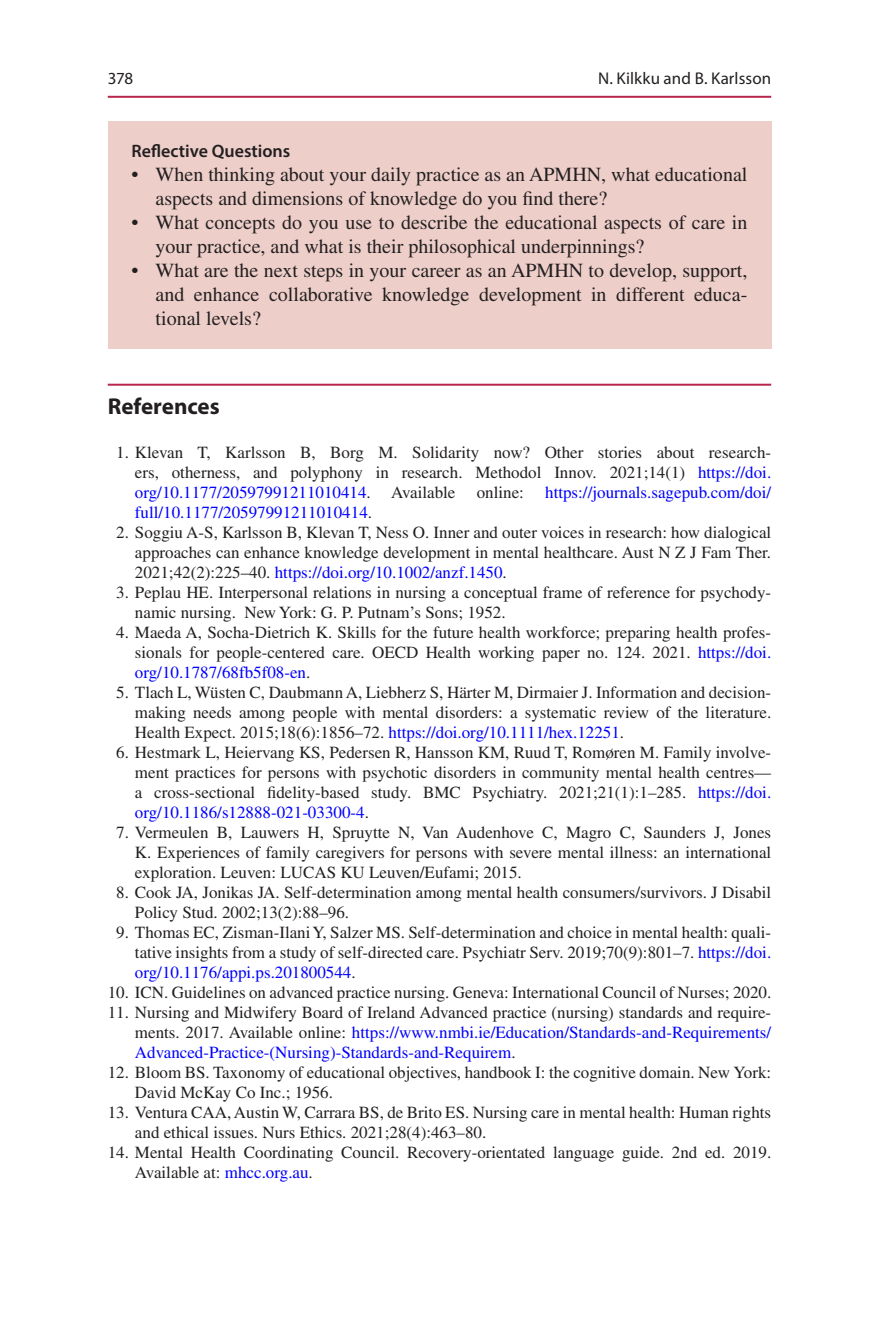
<style>
.page{position:relative;width:879px;height:1333px;background:#fff}
.page>*{position:absolute;margin:0;border:0;box-sizing:border-box;transform-origin:0 0}
.Ref_title{font:700 23px "Myriad Pro";color:#231f20}
.t1{font:20px/24px "Times LT Std";color:#231f20}
.B_1hd_Overview{font:600 18px "Myriad Pro";color:#231f20}
.t2{font:17px/20px "Times LT Std";color:#231f20;text-align:justify}
.t3{font:17px "Myriad Pro";letter-spacing:.005em;color:#231f20}
.s1{color:#00f}
</style>
<div class="page">
<hr style="left:108px;top:383px;width:663px;height:2px;background:#b6274b">
<div style="left:108px;top:121px;width:663px;height:227px;background:#edcec9"></div>
<hr style="left:108px;top:96px;width:663px;height:2px;background:#b6274b">
<p class="t3" style="left:108px;top:68px;width:27px">378</p>
<p class="t3" style="left:598px;top:68px;width:175px">N. Kilkku and B. Karlsson</p>
<p class="B_1hd_Overview" style="left:132px;top:139px;width:160px">Reflective Questions</p>
<p class="t1" style="left:156px;top:162px;width:593px;text-indent:-24px">• When thinking about your daily practice as an APMHN, what educational aspects and dimensions of knowledge do you find there?</p>
<p class="t1" style="left:156px;top:210px;width:593px;text-indent:-24px">• What concepts do you use to describe the educational aspects of care in your practice, and what is their philosophical underpinnings?</p>
<p class="t1" style="left:156px;top:258px;width:593px;text-align:justify;text-indent:-24px">• What are the next steps in your career as an APMHN to develop, support, and enhance collaborative knowledge development in different educa&shy;tional levels?</p>
<p class="Ref_title" style="left:108px;top:391px;width:113px">References</p>
<p class="t2" style="left:135px;top:442px;width:638px;text-indent:-19px">1. Klevan T, Karlsson B, Borg M. Solidarity now? Other stories about research&shy;ers, otherness, and polyphony in research. Methodol Innov. 2021;14(1) <span class="s1">https://doi. org/10.1177/20597991211010414</span>. Available online: <span class="s1">https://journals.sagepub.com/doi/ full/10.1177/20597991211010414</span>.</p>
<p class="t2" style="left:135px;top:522px;width:638px;text-indent:-19px">2. Soggiu A-S, Karlsson B, Klevan T, Ness O. Inner and outer voices in research: how dialogical approaches can enhance knowledge development in mental healthcare. Aust N Z J Fam Ther.<br>2021;42(2):225–40. <span class="s1">https://doi.org/10.1002/anzf.1450</span>.</p>
<p class="t2" style="left:135px;top:582px;width:638px;text-indent:-19px">3. Peplau HE. Interpersonal relations in nursing a conceptual frame of reference for psychody&shy;namic nursing. New York: G. P. Putnam’s Sons; 1952.</p>
<p class="t2" style="left:135px;top:622px;width:638px;text-indent:-19px">4. Maeda A, Socha-Dietrich K. Skills for the future health workforce; preparing health profes&shy;sionals for people-centered care. OECD Health working paper no. 124. 2021. <span class="s1">https://doi. org/10.1787/68fb5f08-en</span>.</p>
<p class="t2" style="left:135px;top:682px;width:638px;text-indent:-19px">5. Tlach L, Wüsten C, Daubmann A, Liebherz S, Härter M, Dirmaier J. Information and decision&shy;making needs among people with mental disorders: a systematic review of the literature.<br>Health Expect. 2015;18(6):1856–72. <span class="s1">https://doi.org/10.1111/hex.12251</span>.</p>
<p class="t2" style="left:135px;top:742px;width:638px;text-indent:-19px">6. Hestmark L, Heiervang KS, Pedersen R, Hansson KM, Ruud T, Romøren M. Family involve&shy;ment practices for persons with psychotic disorders in community mental health centres— a cross-sectional fidelity-based study. BMC Psychiatry. 2021;21(1):1–285. <span class="s1">https://doi. org/10.1186/s12888-021-03300-4</span>.</p>
<p class="t2" style="left:135px;top:822px;width:638px;text-indent:-19px">7. Vermeulen B, Lauwers H, Spruytte N, Van Audenhove C, Magro C, Saunders J, Jones K. Experiences of family caregivers for persons with severe mental illness: an international exploration. Leuven: LUCAS KU Leuven/Eufami; 2015.</p>
<p class="t2" style="left:135px;top:882px;width:638px;text-indent:-19px">8. Cook JA, Jonikas JA. Self-determination among mental health consumers/survivors. J Disabil<br>Policy Stud. 2002;13(2):88–96.</p>
<p class="t2" style="left:135px;top:922px;width:638px;text-indent:-19px">9. Thomas EC, Zisman-Ilani Y, Salzer MS. Self-determination and choice in mental health: quali&shy;tative insights from a study of self-directed care. Psychiatr Serv. 2019;70(9):801–7. <span class="s1">https://doi. org/10.1176/appi.ps.201800544</span>.</p>
<p class="t2" style="left:108px;top:982px;width:665px">10. ICN. Guidelines on advanced practice nursing. Geneva: International Council of Nurses; 2020.</p>
<p class="t2" style="left:135px;top:1002px;width:638px;text-indent:-27px">11. Nursing and Midwifery Board of Ireland Advanced practice (nursing) standards and require&shy;ments. 2017. Available online: <span class="s1">https://www.nmbi.ie/Education/Standards-and-Requirements/ Advanced-Practice-(Nursing)-Standards-and-Requirem</span>.</p>
<p class="t2" style="left:135px;top:1062px;width:638px;text-indent:-27px">12. Bloom BS. Taxonomy of educational objectives, handbook I: the cognitive domain. New York:<br>David McKay Co Inc.; 1956.</p>
<p class="t2" style="left:135px;top:1102px;width:638px;text-indent:-27px">13. Ventura CAA, Austin W, Carrara BS, de Brito ES. Nursing care in mental health: Human rights and ethical issues. Nurs Ethics. 2021;28(4):463–80.</p>
<p class="t2" style="left:135px;top:1142px;width:638px;text-indent:-27px">14. Mental Health Coordinating Council. Recovery-orientated language guide. 2nd ed. 2019.<br>Available at: <span class="s1">mhcc.org.au</span>.</p>
</div>
